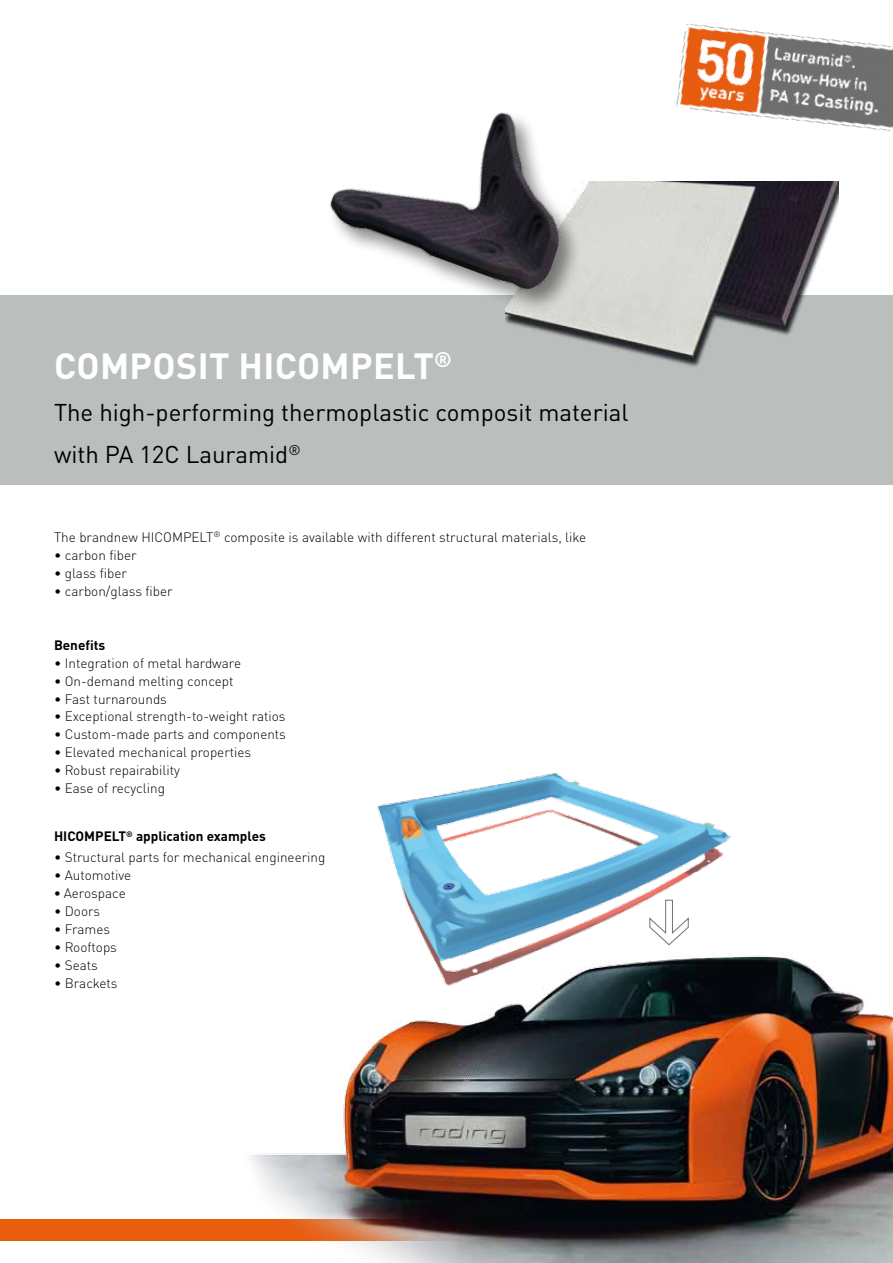
<style>
.page{position:relative;width:893px;height:1263px;background:#fff}
.page>*{position:absolute;margin:0;border:0;box-sizing:border-box;transform-origin:0 0}
.t1{font:700 36px "DINOT";letter-spacing:.01em;color:#fff}
.t2{font:24px/42px "DINOT";color:#000}
.t3{font:300 13.5px "DINOT";color:#000}
.t4{font:700 13.5px "DINOT";color:#000}
.s1{font-weight:700}
</style>
<div class="page">
<div style="left:0;top:295px;width:893px;height:189px;background:#babfbd"></div>
<div style="left:0;top:1219px;width:893px;height:21px;background:#e95d0f"></div>
<img style="left:162px;top:955px;width:731px;height:308px">
<img style="left:371px;top:773px;width:364px;height:215px">
<img style="left:682px;top:181px;width:156px;height:186px">
<img style="left:329px;top:112px;width:421px;height:252px">
<svg style="left:649px;top:900px;width:40px;height:45px"></svg>
<img style="left:670px;top:23px;width:223px;height:126px">
<h1 class="t1" style="left:54px;top:342px;width:399px">Composit HICOMPELT<sup>®</sup></h1>
<h2 class="t2" style="left:54px;top:391px;width:576px">The high-performing thermoplastic composit material with PA 12C Lauramid<sup>®</sup></h2>
<p class="t3" style="left:54px;top:528px;width:534px">The brandnew HICOMPELT<sup>®</sup> composite is available with different structural materials, like</p>
<p class="t3" style="left:54px;top:546px;width:84px">• carbon fiber</p>
<p class="t3" style="left:54px;top:564px;width:75px">• glass fiber</p>
<p class="t3" style="left:54px;top:582px;width:120px">• carbon/glass fiber</p>
<p class="t4" style="left:54px;top:636px;width:53px">Benefits</p>
<p class="t3" style="left:54px;top:654px;width:189px">• Integration of metal hardware</p>
<p class="t3" style="left:54px;top:672px;width:181px">• On-demand melting concept</p>
<p class="t3" style="left:54px;top:690px;width:114px">• Fast turnarounds</p>
<p class="t3" style="left:54px;top:708px;width:233px">• Exceptional strength-to-weight ratios</p>
<p class="t3" style="left:54px;top:726px;width:233px">• Custom-made parts and components</p>
<p class="t3" style="left:54px;top:744px;width:199px">• Elevated mechanical properties</p>
<p class="t3" style="left:54px;top:762px;width:127px">• Robust repairability</p>
<p class="t3" style="left:54px;top:780px;width:112px">• Ease of recycling</p>
<p class="t4" style="left:54px;top:827px;width:213px">HICOMPELT<sup>®</sup> application examples</p>
<p class="t3" style="left:54px;top:849px;width:273px">• Structural parts for mechanical engineering</p>
<p class="t3" style="left:54px;top:867px;width:79px">• Automotive</p>
<p class="t3" style="left:54px;top:885px;width:73px"><span class="s1">•</span> Aerospace</p>
<p class="t3" style="left:54px;top:903px;width:48px">• Doors</p>
<p class="t3" style="left:54px;top:921px;width:58px">• Frames</p>
<p class="t3" style="left:54px;top:939px;width:64px">• Rooftops</p>
<p class="t3" style="left:54px;top:957px;width:45px">• Seats</p>
<p class="t3" style="left:54px;top:975px;width:65px">• Brackets</p>
</div>
